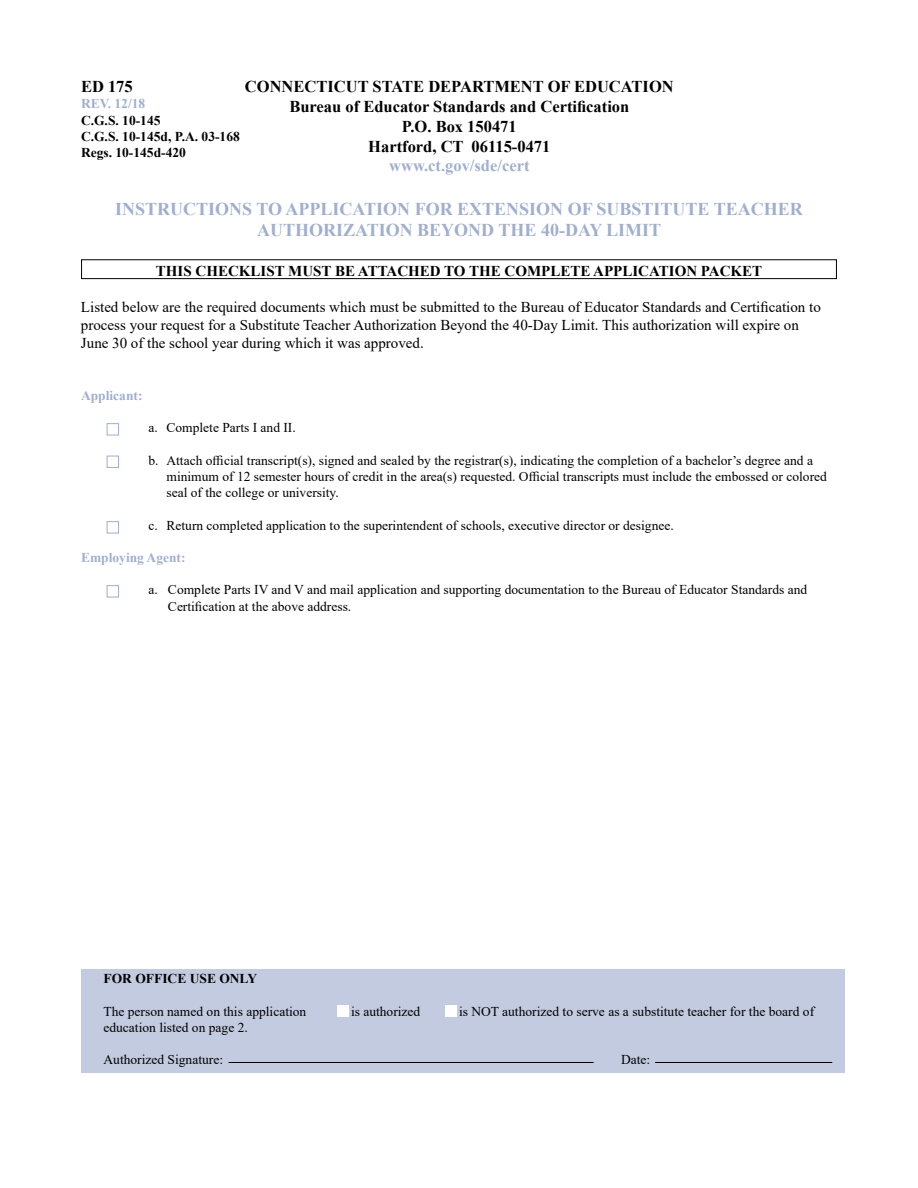
<style>
.page{position:relative;width:918px;height:1188px;background:#fff}
.page>*{position:absolute;margin:0;border:0;box-sizing:border-box;transform-origin:0 0}
.t1{font:700 18px/21.6px "Times New Roman";color:#9fafcf;text-align:center}
.t2{font:700 16.5px/19.8px "Times New Roman";color:#000;text-align:center}
.t3{font:700 16.5px "Times New Roman";color:#9fafcf}
.t4{font:15px/18px "Times New Roman";color:#000}
.t5{font:700 15px "Times New Roman";color:#000}
.t6{font:13.5px/16.2px "Times New Roman";color:#000}
.t7{font:700 13.5px/16.2px "Times New Roman";color:#000}
.t8{font:700 13.5px "Times New Roman";color:#9fafcf}
</style>
<div class="page">
<div style="left:81px;top:969px;width:764px;height:104px;background:#c2cbdf"></div>
<hr style="left:229px;top:1062px;width:365px;height:1px;background:#000">
<hr style="left:655px;top:1062px;width:177px;height:1px;background:#000">
<div style="left:338px;top:1006px;width:11px;height:11px;background:#fff"></div>
<div style="left:446px;top:1006px;width:11px;height:11px;background:#fff"></div>
<svg style="left:107px;top:456px;width:12px;height:12px"></svg>
<svg style="left:107px;top:521px;width:12px;height:12px"></svg>
<svg style="left:107px;top:585px;width:12px;height:12px"></svg>
<svg style="left:107px;top:423px;width:12px;height:12px"></svg>
<svg style="left:81px;top:259px;width:756px;height:20px"></svg>
<p class="t2" style="left:245px;top:76px;width:430px">CONNECTICUT STATE DEPARTMENT OF EDUCATION Bureau of Educator Standards and Certification<br>P.O. Box 150471<br>Hartford, CT 06115-0471</p>
<p class="t3" style="left:389px;top:154px;width:142px">www.ct.gov/sde/cert</p>
<h1 class="t1" style="left:115px;top:197px;width:689px">INSTRUCTIONS TO APPLICATION FOR EXTENSION OF SUBSTITUTE TEACHER<br>AUTHORIZATION BEYOND THE 40-DAY LIMIT</h1>
<p class="t5" style="left:156px;top:260px;width:608px">THIS CHECKLIST MUST BE ATTACHED TO THE COMPLETE APPLICATION PACKET</p>
<p class="t4" style="left:81px;top:297px;width:741px">Listed below are the required documents which must be submitted to the Bureau of Educator Standards and Certification to process your request for a Substitute Teacher Authorization Beyond the 40-Day Limit. This authorization will expire on<br>June 30 of the school year during which it was approved.</p>
<p class="t8" style="left:81px;top:386px;width:63px">Applicant:</p>
<p class="t6" style="left:148px;top:419px;width:149px">a. Complete Parts I and II.</p>
<p class="t6" style="left:166px;top:452px;width:662px;text-indent:-18px">b. Attach official transcript(s), signed and sealed by the registrar(s), indicating the completion of a bachelor’s degree and a minimum of 12 semester hours of credit in the area(s) requested. Official transcripts must include the embossed or colored seal of the college or university.</p>
<p class="t6" style="left:148px;top:517px;width:527px">c. Return completed application to the superintendent of schools, executive director or designee.</p>
<p class="t8" style="left:81px;top:548px;width:106px">Employing Agent:</p>
<p class="t6" style="left:168px;top:581px;width:641px;text-indent:-19px">a. Complete Parts IV and V and mail application and supporting documentation to the Bureau of Educator Standards and<br>Certification at the above address.</p>
<p class="t2" style="left:81px;top:76px;width:53px">ED 175</p>
<p class="t8" style="left:81px;top:94px;width:66px">REV. 12/18</p>
<p class="t7" style="left:81px;top:112px;width:160px">C.G.S. 10-145<br>C.G.S. 10-145d, P.A. 03-168<br>Regs. 10-145d-420</p>
<p class="t7" style="left:104px;top:970px;width:155px">FOR OFFICE USE ONLY</p>
<p class="t6" style="left:104px;top:1003px;width:204px">The person named on this application</p>
<p class="t6" style="left:351px;top:1003px;width:71px">is authorized</p>
<p class="t6" style="left:459px;top:1003px;width:357px">is NOT authorized to serve as a substitute teacher for the board of</p>
<p class="t6" style="left:104px;top:1019px;width:146px">education listed on page 2.</p>
<p class="t6" style="left:104px;top:1051px;width:121px">Authorized Signature:</p>
<p class="t6" style="left:621px;top:1051px;width:31px">Date:</p>
</div>
